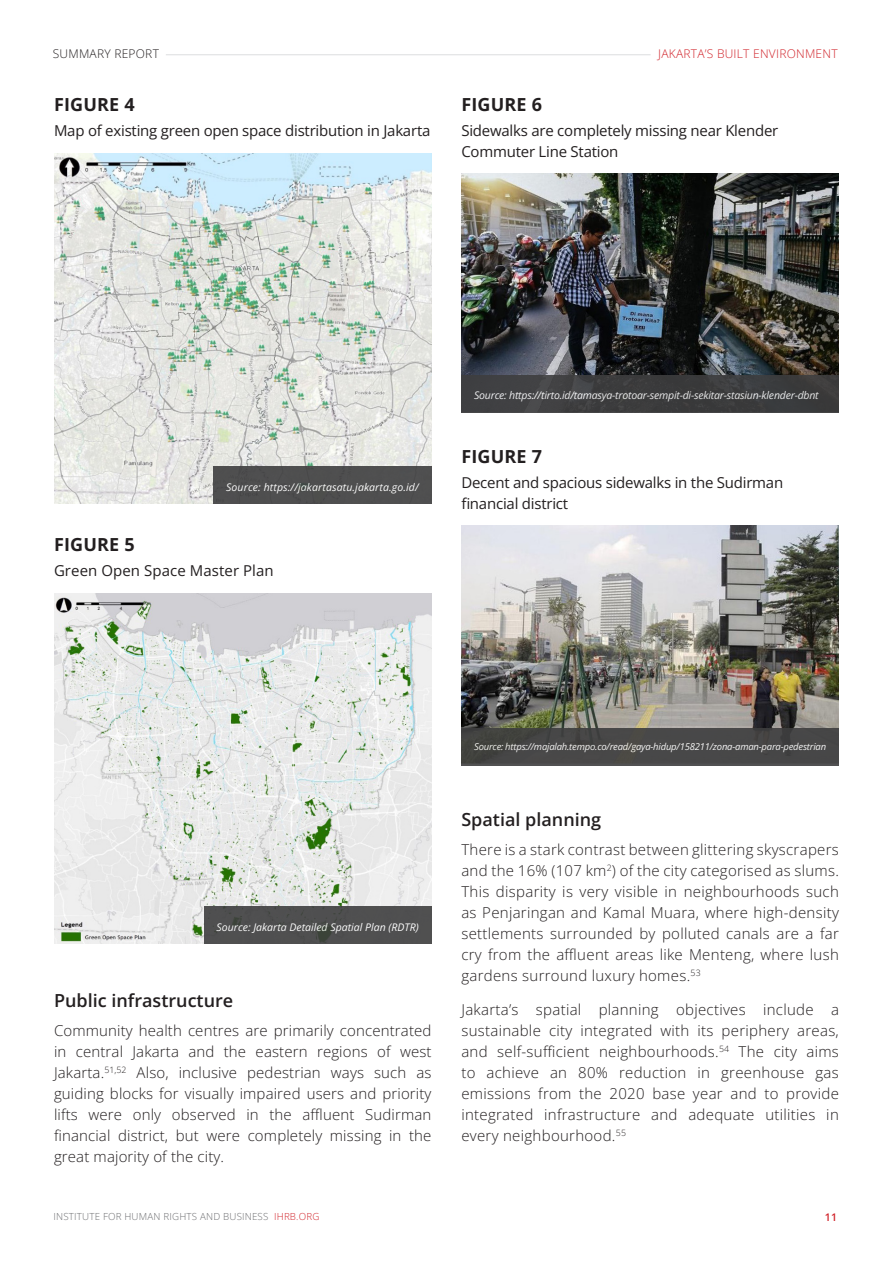
<style>
.page{position:relative;width:893px;height:1263px;background:#fff}
.page>*{position:absolute;margin:0;border:0;box-sizing:border-box;transform-origin:0 0}
.Smaller_heading{font:600 18px "Open Sans";color:#231f20}
.Body_copy{font:700 18px "Open Sans";letter-spacing:.01em;color:#231f20}
.Body_copy-2{font:300 15px/21px "Open Sans";letter-spacing:.02em;color:#231f20;text-align:justify}
.Body_copy-3{font:15px/21px "Open Sans";letter-spacing:-.015em;color:#231f20}
.Body_copy-4{font:15px "Open Sans";letter-spacing:.005em;color:#231f20}
.t1{font:300 12px "Open Sans";letter-spacing:.02em;color:#d1232a}
.t2{font:300 12px "Open Sans";letter-spacing:.02em;color:#231f20}
.t3{font:italic 10.5px "Open Sans";color:#fff}
.t4{font:italic 10.5px "Open Sans";letter-spacing:-.02em;color:#fff}
.t5{font:600 10.5px "Open Sans";color:#d1232a}
.t6{font:300 9.75px "Open Sans";letter-spacing:.02em;color:#6c6d70}
.t7{font:italic 9.45px "Open Sans";letter-spacing:-.02em;color:#fff}
.s1{color:#d1232a}
</style>
<div class="page">
<hr style="left:166px;top:54px;width:485px;height:1px;background:#dcdddf">
<img style="left:54px;top:153px;width:378px;height:351px">
<div style="left:213px;top:467px;width:219px;height:37px;background:#4f4f4f"></div>
<img style="left:461px;top:173px;width:378px;height:202px">
<div style="left:461px;top:375px;width:378px;height:38px;background:#3e3e3f"></div>
<img style="left:461px;top:526px;width:378px;height:202px">
<div style="left:461px;top:728px;width:378px;height:37px;background:#484748"></div>
<img style="left:54px;top:593px;width:378px;height:351px">
<div style="left:204px;top:907px;width:227px;height:37px;background:#4f4f50"></div>
<p class="t2" style="left:53px;top:45px;width:108px">SUMMARY REPORT</p>
<p class="t1" style="left:658px;top:46px;width:181px">JAKARTA’S BUILT ENVIRONMENT</p>
<p class="Body_copy" style="left:54px;top:91px;width:82px">FIGURE 4</p>
<p class="Body_copy-3" style="left:54px;top:119px;width:378px">Map of existing green open space distribution in Jakarta</p>
<p class="Body_copy" style="left:461px;top:91px;width:82px">FIGURE 6</p>
<p class="Body_copy-3" style="left:461px;top:119px;width:318px">Sidewalks are completely missing near Klender<br>Commuter Line Station</p>
<p class="t3" style="left:226px;top:479px;width:194px">Source: https://jakartasatu.jakarta.go.id/</p>
<p class="Body_copy" style="left:54px;top:531px;width:82px">FIGURE 5</p>
<p class="Body_copy-4" style="left:54px;top:560px;width:221px">Green Open Space Master Plan</p>
<p class="t4" style="left:474px;top:388px;width:346px">Source: https://tirto.id/tamasya-trotoar-sempit-di-sekitar-stasiun-klender-dbnt</p>
<p class="Body_copy" style="left:461px;top:444px;width:82px">FIGURE 7</p>
<p class="Body_copy-3" style="left:461px;top:472px;width:323px">Decent and spacious sidewalks in the Sudirman financial district</p>
<p class="t3" style="left:217px;top:919px;width:204px">Source: Jakarta Detailed Spatial Plan (RDTR)</p>
<p class="Smaller_heading" style="left:54px;top:988px;width:181px">Public infrastructure</p>
<p class="Body_copy-2" style="left:54px;top:1020px;width:379px">Community health centres are primarily concentrated in central Jakarta and the eastern regions of west Jakarta.<sup>51,52</sup> Also, inclusive pedestrian ways such as guiding blocks for visually impaired users and priority lifts were only observed in the affluent Sudirman financial district, but were completely missing in the great majority of the city.</p>
<p class="t7" style="left:474px;top:740px;width:354px">Source: https://majalah.tempo.co/read/gaya-hidup/158211/zona-aman-para-pedestrian</p>
<p class="Smaller_heading" style="left:461px;top:807px;width:141px">Spatial planning</p>
<p class="Body_copy-2" style="left:461px;top:839px;width:379px">There is a stark contrast between glittering skyscrapers and the 16% (107 km<sup>2</sup>) of the city categorised as slums.<br>This disparity is very visible in neighbourhoods such as Penjaringan and Kamal Muara, where high-density settlements surrounded by polluted canals are a far cry from the affluent areas like Menteng, where lush gardens surround luxury homes.<sup>53</sup></p>
<p class="Body_copy-2" style="left:461px;top:999px;width:379px">Jakarta’s spatial planning objectives include a sustainable city integrated with its periphery areas, and self-sufficient neighbourhoods.<sup>54</sup> The city aims to achieve an 80% reduction in greenhouse gas emissions from the 2020 base year and to provide integrated infrastructure and adequate utilities in every neighbourhood.<sup>55</sup></p>
<p class="t6" style="left:54px;top:1210px;width:267px">INSTITUTE FOR HUMAN RIGHTS AND BUSINESS <span class="s1">IHRB.ORG</span></p>
<p class="t5" style="left:825px;top:1210px;width:14px">11</p>
</div>
